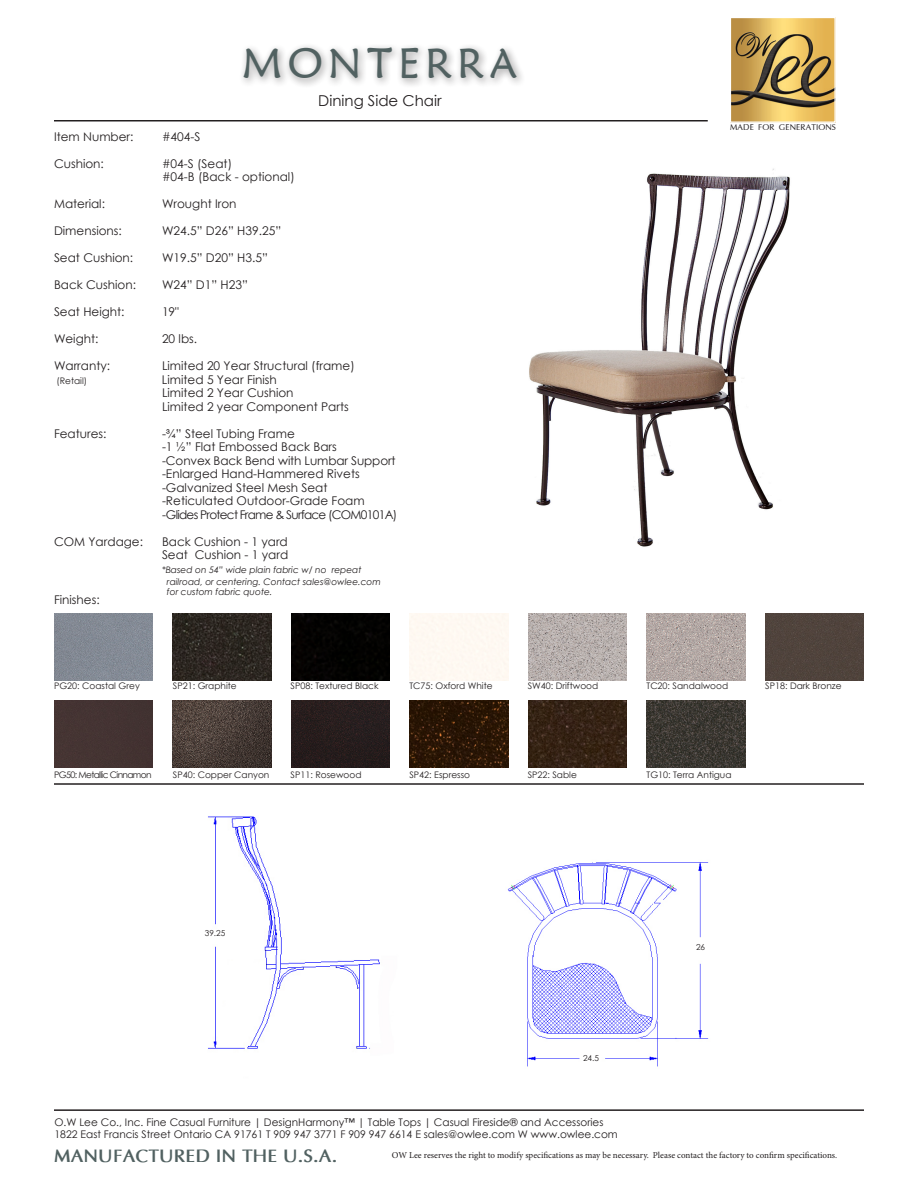
<style>
.page{position:relative;width:918px;height:1188px;background:#fff}
.page>*{position:absolute;margin:0;border:0;box-sizing:border-box;transform-origin:0 0}
.t1{font:42px "Maiandra GD";letter-spacing:.13em;color:#516161}
.t2{font:700 18px "Optima";color:#516161}
.t3{font:15px "Century Gothic";color:#231f20}
.Bullet{font:12px/13.5px "Century Gothic";color:#231f20}
.Bullet-2{font:12px "Century Gothic";letter-spacing:-.06em;color:#231f20}
.t4{font:10.5px "Century Gothic";color:#231f20}
.t5{font:100 9.45px "Optima";color:#231f20}
.t6{font:9px "Century Gothic";color:#231f20}
.t7{font:9px "Minion Pro";color:#231f20}
.t8{font:italic 9px/9.9px "Century Gothic";color:#231f20}
.t9{font:9px "Century Gothic";letter-spacing:-.07em;color:#231f20}
.Fractions{font:8.25px "Century Gothic";color:#231f20}
</style>
<div class="page">
<img style="left:507px;top:862px;width:202px;height:205px">
<img style="left:529px;top:168px;width:261px;height:379px">
<img style="left:208px;top:816px;width:172px;height:233px">
<img style="left:732px;top:19px;width:102px;height:102px">
<div style="left:730px;top:17px;width:106px;height:106px;border:1px solid #fff"></div>
<hr style="left:54px;top:120px;width:654px;height:2px;background:#231f20">
<hr style="left:54px;top:1109px;width:810px;height:2px;background:#231f20">
<div style="left:238px;top:42px;width:288px;height:47px;background:#231f20;opacity:.5"></div>
<hr style="left:54px;top:783px;width:810px;height:2px;background:#231f20">
<img style="left:54px;top:613px;width:98px;height:67px">
<img style="left:173px;top:613px;width:98px;height:67px">
<div style="left:291px;top:613px;width:99px;height:67px;background:#030201"></div>
<img style="left:528px;top:613px;width:99px;height:67px">
<img style="left:647px;top:613px;width:98px;height:67px">
<div style="left:766px;top:613px;width:98px;height:67px;background:#50433c"></div>
<div style="left:54px;top:701px;width:98px;height:67px;background:#443332"></div>
<img style="left:173px;top:701px;width:98px;height:67px">
<img style="left:291px;top:701px;width:99px;height:67px">
<img style="left:410px;top:701px;width:98px;height:67px">
<img style="left:528px;top:701px;width:99px;height:67px">
<img style="left:647px;top:701px;width:98px;height:67px">
<p class="t1" style="left:242px;top:38px;width:277px">MONTERRA</p>
<p class="t3" style="left:318px;top:90px;width:125px">Dining Side Chair</p>
<p class="Bullet" style="left:54px;top:129px;width:81px">Item Number:</p>
<p class="Bullet" style="left:162px;top:129px;width:40px">#404-S</p>
<p class="Bullet" style="left:54px;top:156px;width:51px">Cushion:</p>
<p class="Bullet" style="left:162px;top:156px;width:72px">#04-S (Seat)</p>
<p class="Bullet" style="left:162px;top:170px;width:134px">#04-B (Back - optional)</p>
<p class="Bullet" style="left:54px;top:197px;width:53px">Material:</p>
<p class="Bullet" style="left:162px;top:197px;width:76px">Wrought Iron</p>
<p class="Bullet" style="left:54px;top:224px;width:69px">Dimensions:</p>
<p class="Bullet" style="left:162px;top:224px;width:121px">W24.5” D26” H39.25”</p>
<p class="Bullet" style="left:54px;top:251px;width:81px">Seat Cushion:</p>
<p class="Bullet" style="left:162px;top:251px;width:107px">W19.5” D20” H3.5”</p>
<p class="Bullet" style="left:54px;top:278px;width:84px">Back Cushion:</p>
<p class="Bullet" style="left:162px;top:278px;width:87px">W24” D1” H23”</p>
<p class="Bullet" style="left:54px;top:305px;width:72px">Seat Height:</p>
<p class="Bullet" style="left:162px;top:305px;width:19px">19"</p>
<p class="Bullet" style="left:54px;top:332px;width:46px">Weight:</p>
<p class="Bullet" style="left:162px;top:332px;width:37px">20 lbs.</p>
<p class="Bullet" style="left:54px;top:359px;width:58px">Warranty:</p>
<p class="Bullet" style="left:162px;top:359px;width:194px">Limited 20 Year Structural (frame)</p>
<p class="t6" style="left:56px;top:374px;width:32px">(Retail)</p>
<p class="Bullet" style="left:162px;top:372px;width:116px">Limited 5 Year Finish</p>
<p class="Bullet" style="left:162px;top:386px;width:133px">Limited 2 Year Cushion</p>
<p class="Bullet" style="left:162px;top:399px;width:188px">Limited 2 year Component Parts</p>
<p class="Bullet" style="left:54px;top:426px;width:54px">Features:</p>
<p class="Bullet" style="left:162px;top:426px;width:134px">-¾” Steel Tubing Frame</p>
<p class="Bullet" style="left:162px;top:440px;width:176px">-1 ½” Flat Embossed Back Bars</p>
<p class="Bullet" style="left:162px;top:453px;width:235px">-Convex Back Bend with Lumbar Support -Enlarged Hand-Hammered Rivets</p>
<p class="Bullet" style="left:162px;top:480px;width:167px">-Galvanized Steel Mesh Seat</p>
<p class="Bullet" style="left:162px;top:494px;width:204px">-Reticulated Outdoor-Grade Foam</p>
<p class="Bullet-2" style="left:162px;top:506px;width:237px">-Glides Protect Frame &amp; Surface (COM0101A)</p>
<p class="Bullet" style="left:54px;top:534px;width:91px">COM Yardage:</p>
<p class="Bullet" style="left:162px;top:534px;width:127px">Back Cushion - 1 yard</p>
<p class="Bullet" style="left:162px;top:548px;width:128px">Seat Cushion - 1 yard</p>
<p class="t8" style="left:162px;top:564px;width:201px">*Based on 54” wide plain fabric w/ no repeat</p>
<p class="t8" style="left:167px;top:576px;width:215px">railroad, or centering. Contact sales@owlee.com for custom fabric quote.</p>
<p class="Bullet" style="left:54px;top:592px;width:47px">Finishes:</p>
<p class="t5" style="left:730px;top:124px;width:108px">MADE FOR GENERATIONS</p>
<p class="t6" style="left:54px;top:680px;width:87px">PG20: Coastal Grey</p>
<p class="t6" style="left:173px;top:680px;width:65px">SP21: Graphite</p>
<p class="t6" style="left:291px;top:680px;width:89px">SP08: Textured Black</p>
<p class="t6" style="left:409px;top:680px;width:85px">TC75: Oxford White</p>
<p class="t6" style="left:528px;top:680px;width:72px">SW40: Driftwood</p>
<p class="t6" style="left:647px;top:680px;width:83px">TC20: Sandalwood</p>
<p class="t6" style="left:765px;top:680px;width:78px">SP18: Dark Bronze</p>
<p class="t9" style="left:54px;top:768px;width:99px">PG50: Metallic Cinnamon</p>
<p class="t6" style="left:173px;top:768px;width:98px">SP40: Copper Canyon</p>
<p class="t6" style="left:291px;top:768px;width:72px">SP11: Rosewood</p>
<p class="t6" style="left:409px;top:768px;width:62px">SP42: Espresso</p>
<p class="t6" style="left:528px;top:768px;width:51px">SP22: Sable</p>
<p class="t6" style="left:647px;top:768px;width:87px">TG10: Terra Antigua</p>
<p class="Fractions" style="left:205px;top:928px;width:22px">39.25</p>
<p class="Fractions" style="left:583px;top:1052px;width:17px">24.5</p>
<p class="t4" style="left:54px;top:1115px;width:551px">O.W Lee Co., Inc. Fine Casual Furniture | DesignHarmony™ | Table Tops | Casual Fireside® and Accessories</p>
<p class="t4" style="left:54px;top:1127px;width:565px">1822 East Francis Street Ontario CA 91761 T 909 947 3771 F 909 947 6614 E sales@owlee.com W www.owlee.com</p>
<p class="Fractions" style="left:696px;top:941px;width:11px">26</p>
<p class="t2" style="left:54px;top:1145px;width:285px">MANUFACTURED IN THE U.S.A.</p>
<p class="t7" style="left:392px;top:1149px;width:447px">OW Lee reserves the right to modify specifications as may be necessary. Please contact the factory to confirm specifications.</p>
</div>
